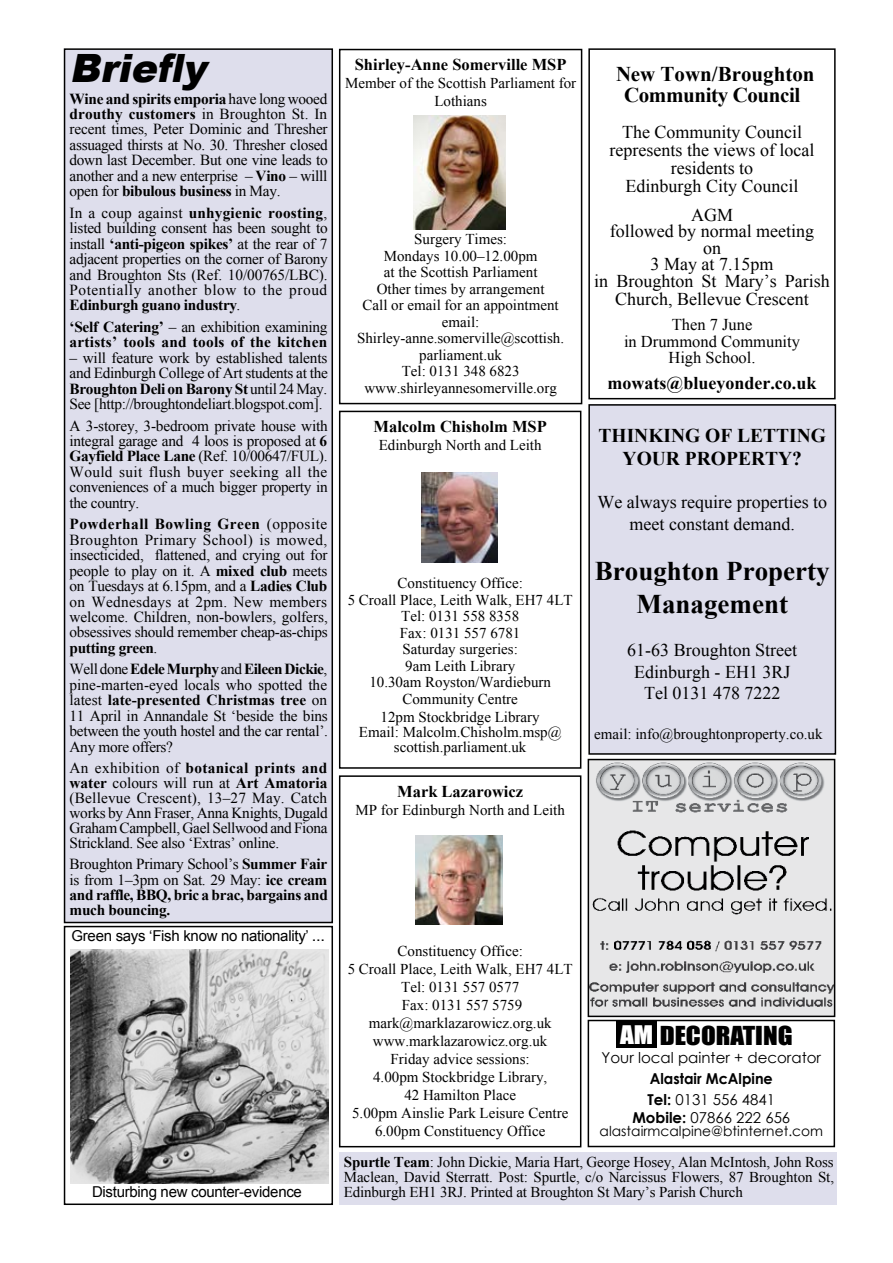
<style>
.page{position:relative;width:893px;height:1263px;background:#fff}
.page>*{position:absolute;margin:0;border:0;box-sizing:border-box;transform-origin:0 0}
.t1{font:italic 900 39px "Arial";color:#000}
.t2{font:700 27px/32.4px "Times New Roman";color:#000;text-align:center}
.t3{font:24px "Impact";color:#000;scale:1.13 1}
.t4{font:700 21px/21px "Times New Roman";letter-spacing:-.02em;color:#000;text-align:center}
.t5{font:700 19.5px/23.4px "Times New Roman";color:#000;text-align:center}
.t6{font:18px/16.8px "Times New Roman";color:#000;text-align:center}
.t7{font:700 18px "Times New Roman";color:#000}
.t8{font:700 16.5px "Times New Roman";color:#000}
.t9{font:16.5px/16.5px "Times New Roman";color:#000;text-align:center}
.t10{font:15.3px/15.5px "Times New Roman";letter-spacing:-.02em;color:#000;text-align:justify}
.t11{font:700 15.3px/15.5px "Times New Roman";letter-spacing:-.02em;color:#000;text-align:justify}
.t12{font:700 15.3px/15.5px "Times New Roman";letter-spacing:.015em;color:#000}
.t13{font:15px/16.5px "Times New Roman";color:#000;text-align:center}
.t14{font:15px "Arial";letter-spacing:-.02em;color:#000}
.t15{font:15px "Century Gothic";color:#000}
.t16{font:700 15px/21px "Century Gothic";color:#000;scale:.96 1}
.t17{font:13.8px "Century Gothic";color:#000}
.s1{font-weight:700}
.s2{font-weight:400}
.s3{font-size:16.5px}
.s4{font-size:23.55px;color:#fff}
</style>
<div class="page">
<div style="left:339px;top:411px;width:242px;height:358px;border:2px solid #000"></div>
<img style="left:421px;top:473px;width:76px;height:90px">
<div style="left:339px;top:775px;width:242px;height:372px;border:2px solid #000"></div>
<img style="left:416px;top:836px;width:86px;height:88px">
<div style="left:589px;top:405px;width:246px;height:349px;background:#dedeec"></div>
<div style="left:588px;top:404px;width:248px;height:351px;border:2px solid #000"></div>
<div style="left:339px;top:1152px;width:498px;height:52px;background:#dedeec"></div>
<img style="left:591px;top:762px;width:241px;height:252px">
<div style="left:588px;top:759px;width:247px;height:258px;border:2px solid #000"></div>
<div style="left:339px;top:49px;width:243px;height:355px;border:2px solid #000"></div>
<div style="left:64px;top:926px;width:269px;height:279px;border:2px solid #000"></div>
<img style="left:71px;top:950px;width:257px;height:233px">
<div style="left:588px;top:1020px;width:247px;height:127px;border:2px solid #000"></div>
<div style="left:616px;top:1020px;width:41px;height:28px;background:#000"></div>
<div style="left:65px;top:49px;width:267px;height:873px;background:#dedeec"></div>
<div style="left:64px;top:48px;width:269px;height:875px;border:2px solid #000"></div>
<div style="left:588px;top:48px;width:248px;height:351px;border:2px solid #000"></div>
<img style="left:413px;top:116px;width:92px;height:114px">
<h1 class="t1" style="left:70px;top:39px;width:149px">Briefly</h1>
<p class="t10" style="left:70px;top:91px;width:260px"><span class="s1">Wine and spirits emporia</span> have long wooed <span class="s1">drouthy customers</span> in Broughton St. In recent times, Peter Dominic and Thresher assuaged thirsts at No. 30. Thresher closed down last December. But one vine leads to another and a new enterprise – <span class="s1">Vino</span> – willl open for <span class="s1">bibulous business</span> in May.</p>
<p class="t10" style="left:70px;top:205px;width:260px">In a coup against <span class="s1">unhygienic roosting</span>, listed building consent has been sought to install <span class="s1">‘anti-pigeon spikes’</span> at the rear of 7 adjacent properties on the corner of Barony and Broughton Sts (Ref. 10/00765/LBC).<br>Potentially another blow to the proud <span class="s1">Edinburgh guano industry</span>.</p>
<p class="t12" style="left:70px;top:319px;width:259px">‘Self Catering’ <span class="s2">– an exhibition examining </span>artists’ tools and tools of the kitchen</p>
<p class="t10" style="left:70px;top:350px;width:260px">– will feature work by established talents and Edinburgh College of Art students at the <span class="s1">Broughton Deli on Barony St</span> until 24 May.<br>See [http://broughtondeliart.blogspot.com].</p>
<p class="t10" style="left:70px;top:418px;width:260px">A 3-storey, 3-bedroom private house with integral garage and 4 loos is proposed at <span class="s1">6<br>Gayfield Place Lane</span> (Ref. 10/00647/FUL).<br>Would suit flush buyer seeking all the conveniences of a much bigger property in the country.</p>
<p class="t10" style="left:70px;top:516px;width:260px"><span class="s1">Powderhall Bowling Green</span> (opposite Broughton Primary School) is mowed, insecticided, flattened, and crying out for people to play on it. A <span class="s1">mixed club</span> meets on Tuesdays at 6.15pm, and a <span class="s1">Ladies Club </span>on Wednesdays at 2pm. New members welcome. Children, non-bowlers, golfers, obsessives should remember cheap-as-chips <span class="s1">putting green</span>.</p>
<p class="t10" style="left:70px;top:661px;width:260px">Well done <span class="s1">Edele Murphy</span> and <span class="s1">Eileen Dickie</span>, pine-marten-eyed locals who spotted the latest <span class="s1">late-presented Christmas tree</span> on 11 April in Annandale St ‘beside the bins between the youth hostel and the car rental’.<br>Any more offers?</p>
<p class="t10" style="left:70px;top:760px;width:260px;line-height:15px">An exhibition of <span class="s1">botanical prints and water</span> colours will run at <span class="s1">Art Amatoria </span>(Bellevue Crescent), 13–27 May. Catch works by Ann Fraser, Anna Knights, Dugald Graham Campbell, Gael Sellwood and Fiona Strickland. See also ‘Extras’ online.</p>
<p class="t11" style="left:70px;top:856px;width:260px"><span class="s2">Broughton Primary School’s</span> Summer Fair <span class="s2">is from 1–3pm on Sat. 29 May:</span> ice cream and raffle, BBQ, bric a brac, bargains and much bouncing.</p>
<p class="t14" style="left:72px;top:928px;width:255px">Green says ‘Fish know no nationality’ <span class="s3">...</span></p>
<p class="t14" style="left:92px;top:1183px;width:211px">Disturbing new counter-evidence</p>
<p class="t8" style="left:355px;top:56px;width:213px">Shirley-Anne Somerville MSP</p>
<p class="t13" style="left:345px;top:74px;width:233px;line-height:18px">Member of the Scottish Parliament for<br>Lothians</p>
<p class="t13" style="left:357px;top:231px;width:209px">Surgery Times:<br>Mondays 10.00–12.00pm<br>at the Scottish Parliament<br>Other times by arrangement<br>Call or email for an appointment email:<br>Shirley-anne.somerville@scottish. parliament.uk<br>Tel: 0131 348 6823 www.shirleyannesomerville.org</p>
<p class="t8" style="left:374px;top:417px;width:175px">Malcolm Chisholm MSP</p>
<p class="t13" style="left:379px;top:437px;width:164px">Edinburgh North and Leith</p>
<p class="t13" style="left:348px;top:575px;width:226px">Constituency Office:<br>5 Croall Place, Leith Walk, EH7 4LT<br>Tel: 0131 558 8358<br>Fax: 0131 557 6781<br>Saturday surgeries:<br>9am Leith Library<br>10.30am Royston/Wardieburn<br>Community Centre</p>
<p class="t13" style="left:359px;top:709px;width:204px;line-height:15px">12pm Stockbridge Library<br>Email: Malcolm.Chisholm.msp@ scottish.parliament.uk</p>
<p class="t8" style="left:397px;top:782px;width:128px">Mark Lazarowicz</p>
<p class="t13" style="left:355px;top:801px;width:211px">MP for Edinburgh North and Leith</p>
<h3 class="t4" style="left:616px;top:64px;width:200px">New Town/Broughton<br>Community Council</h3>
<p class="t6" style="left:610px;top:123px;width:206px;line-height:18px">The Community Council represents the views of local residents to<br>Edinburgh City Council</p>
<p class="t6" style="left:594px;top:206px;width:237px">AGM<br>followed by normal meeting<br>on<br>3 May at 7.15pm<br>in Broughton St Mary’s Parish<br>Church, Bellevue Crescent</p>
<p class="t9" style="left:624px;top:316px;width:178px">Then 7 June<br>in Drummond Community<br>High School.</p>
<p class="t7" style="left:608px;top:373px;width:210px">mowats@blueyonder.co.uk</p>
<p class="t5" style="left:598px;top:423px;width:229px">THINKING OF LETTING<br>YOUR PROPERTY?</p>
<p class="t6" style="left:597px;top:491px;width:231px;line-height:21.6px">We always require properties to meet constant demand.</p>
<h2 class="t2" style="left:595px;top:555px;width:236px">Broughton Property<br>Management</h2>
<p class="t6" style="left:627px;top:639px;width:171px;line-height:21.6px">61-63 Broughton Street<br>Edinburgh - EH1 3RJ<br>Tel 0131 478 7222</p>
<p class="t13" style="left:594px;top:725px;width:230px">email: info@broughtonproperty.co.uk</p>
<p class="t13" style="left:348px;top:942px;width:226px;line-height:18px">Constituency Office:<br>5 Croall Place, Leith Walk, EH7 4LT<br>Tel: 0131 557 0577<br>Fax: 0131 557 5759 mark@marklazarowicz.org.uk www.marklazarowicz.org.uk<br>Friday advice sessions:<br>4.00pm Stockbridge Library,<br>42 Hamilton Place<br>5.00pm Ainslie Park Leisure Centre<br>6.00pm Constituency Office</p>
<h3 class="t3" style="left:620px;top:1020px;width:154px"><span class="s4">AM</span> DECORATING</h3>
<p class="t15" style="left:602px;top:1047px;width:221px">Your local painter + decorator</p>
<p class="t16" style="left:647px;top:1067px;width:134px">Alastair McAlpine<br>Tel: <span class="s2">0131 556 4841</span></p>
<p class="t15" style="left:632px;top:1107px;width:159px"><span class="s1">Mobile:</span> 07866 222 656</p>
<p class="t17" style="left:600px;top:1122px;width:225px">alastairmcalpine@btinternet.com</p>
<p class="t13" style="left:344px;top:1154px;width:492px;line-height:15px;text-align:justify"><span class="s1">Spurtle Team</span>: John Dickie, Maria Hart, George Hosey, Alan McIntosh, John Ross Maclean, David Sterratt. Post: Spurtle, c/o Narcissus Flowers, 87 Broughton St, Edinburgh EH1 3RJ. Printed at Broughton St Mary’s Parish Church</p>
</div>
